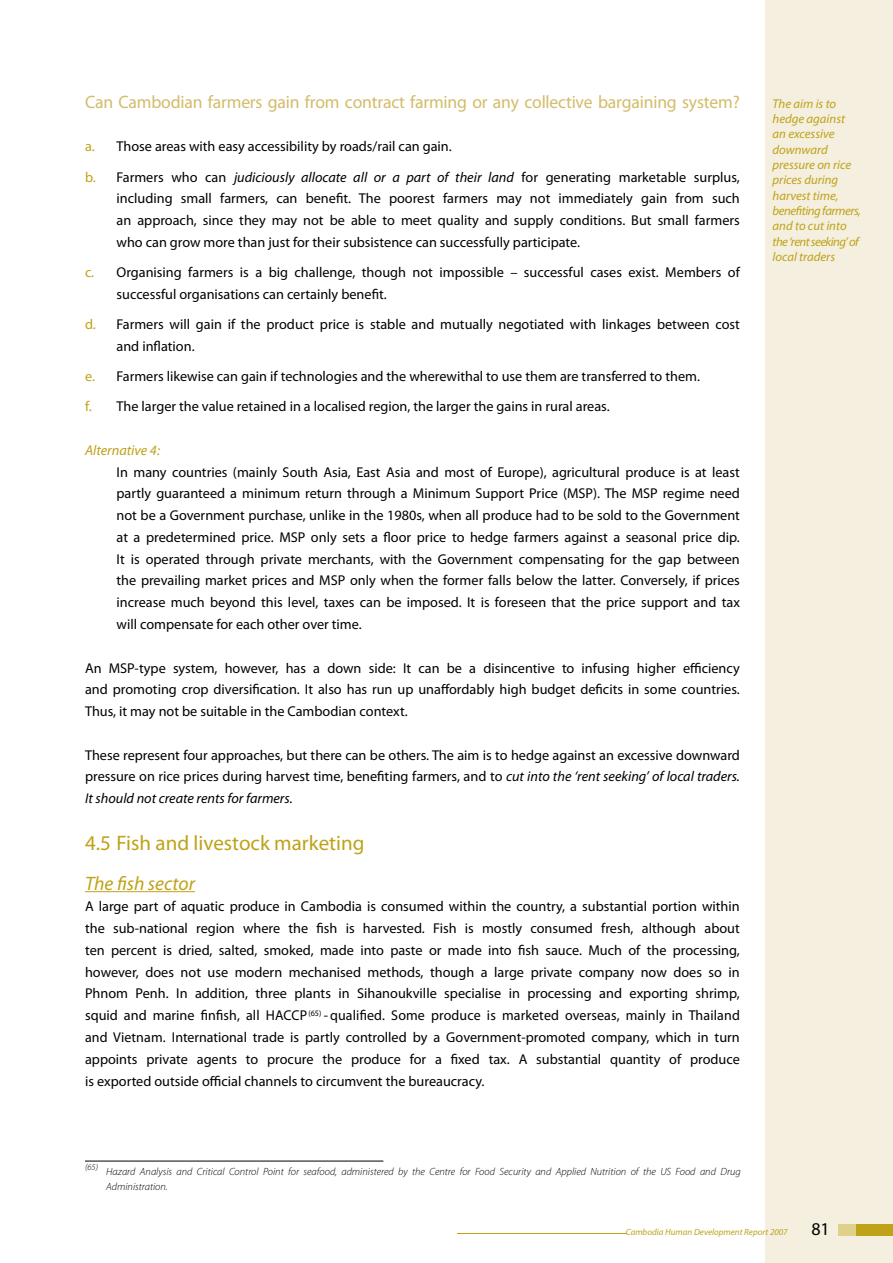
<style>
.page{position:relative;width:893px;height:1263px;background:#fff}
.page>*{position:absolute;margin:0;border:0;box-sizing:border-box;transform-origin:0 0}
.t1{font:21px "Myriad Pro";color:#bfa218}
.t2{font:italic 19.5px "Myriad Pro";color:#bfa218}
.t3{font:18px "Myriad Pro";letter-spacing:-.01em;color:#d3bc69}
.t4{font:18px "Myriad Pro";color:#000}
.t5{font:14.25px/21.8px "Myriad Pro";color:#000;text-align:justify}
.t6{font:italic 14.25px "Myriad Pro";color:#bfa218}
.t7{font:italic 12.75px/15.3px "Myriad Pro";color:#bfa218}
.t8{font:italic 300 10.5px/15px "Myriad Pro";color:#000}
.t9{font:italic 9px "Myriad Pro";color:#bfa218}
.s1{color:#bfa218}
.s2{font-style:italic}
</style>
<div class="page">
<div style="left:765px;top:0;width:128px;height:1263px;background:#f4efdf"></div>
<div style="left:855px;top:1224px;width:38px;height:11px;background:#bfa218"></div>
<div style="left:838px;top:1224px;width:17px;height:11px;background:#dfd18b"></div>
<hr style="left:457px;top:1233px;width:169px;height:1px;background:#bfa218">
<hr style="left:85px;top:891px;width:110px;height:1px;background:#bfa218">
<hr style="left:85px;top:1161px;width:298px;height:1px;background:#000">
<p class="t3" style="left:85px;top:91px;width:656px">Can Cambodian farmers gain from contract farming or any collective bargaining system?</p>
<p class="t5" style="left:85px;top:131px;width:656px;line-height:30.3px"><span class="s1">a.</span> Those areas with easy accessibility by roads/rail can gain.<br><span class="s1">b.</span> Farmers who can <span class="s2">judiciously allocate all or a part of their land</span> for generating marketable surplus,</p>
<p class="t5" style="left:117px;top:188px;width:625px">including small farmers, can benefit. The poorest farmers may not immediately gain from such an approach, since they may not be able to meet quality and supply conditions. But small farmers who can grow more than just for their subsistence can successfully participate.</p>
<p class="t5" style="left:117px;top:261px;width:625px;text-indent:-31px"><span class="s1">c.</span> Organising farmers is a big challenge, though not impossible – successful cases exist. Members of successful organisations can certainly benefit.</p>
<p class="t5" style="left:117px;top:313px;width:625px;text-indent:-31px"><span class="s1">d.</span> Farmers will gain if the product price is stable and mutually negotiated with linkages between cost and inflation.</p>
<p class="t5" style="left:85px;top:361px;width:616px;line-height:30.3px"><span class="s1">e.</span> Farmers likewise can gain if technologies and the wherewithal to use them are transferred to them. <span class="s1">f.</span> The larger the value retained in a localised region, the larger the gains in rural areas.</p>
<p class="t6" style="left:85px;top:441px;width:76px">Alternative 4:</p>
<p class="t5" style="left:117px;top:461px;width:625px">In many countries (mainly South Asia, East Asia and most of Europe), agricultural produce is at least partly guaranteed a minimum return through a Minimum Support Price (MSP). The MSP regime need not be a Government purchase, unlike in the 1980s, when all produce had to be sold to the Government at a predetermined price. MSP only sets a floor price to hedge farmers against a seasonal price dip.<br>It is operated through private merchants, with the Government compensating for the gap between the prevailing market prices and MSP only when the former falls below the latter. Conversely, if prices increase much beyond this level, taxes can be imposed. It is foreseen that the price support and tax will compensate for each other over time.</p>
<p class="t5" style="left:85px;top:657px;width:656px">An MSP-type system, however, has a down side: It can be a disincentive to infusing higher efficiency and promoting crop diversification. It also has run up unaffordably high budget deficits in some countries.<br>Thus, it may not be suitable in the Cambodian context.</p>
<p class="t5" style="left:85px;top:744px;width:656px">These represent four approaches, but there can be others. The aim is to hedge against an excessive downward pressure on rice prices during harvest time, benefiting farmers, and to <span class="s2">cut into the ‘rent seeking’ of local traders.<br>It should not create rents for farmers.</span></p>
<h1 class="t1" style="left:85px;top:830px;width:281px">4.5 Fish and livestock marketing</h1>
<h2 class="t2" style="left:85px;top:871px;width:111px">The fish sector</h2>
<p class="t5" style="left:85px;top:895px;width:656px">A large part of aquatic produce in Cambodia is consumed within the country, a substantial portion within the sub-national region where the fish is harvested. Fish is mostly consumed fresh, although about ten percent is dried, salted, smoked, made into paste or made into fish sauce. Much of the processing, however, does not use modern mechanised methods, though a large private company now does so in Phnom Penh. In addition, three plants in Sihanoukville specialise in processing and exporting shrimp, squid and marine finfish, all HACCP<sup>(65)</sup> - qualified. Some produce is marketed overseas, mainly in Thailand and Vietnam. International trade is partly controlled by a Government-promoted company, which in turn appoints private agents to procure the produce for a fixed tax. A substantial quantity of produce is exported outside official channels to circumvent the bureaucracy.</p>
<p class="t8" style="left:106px;top:1164px;width:636px;text-indent:-21px"><sup>(65)</sup> Hazard Analysis and Critical Control Point for seafood, administered by the Centre for Food Security and Applied Nutrition of the US Food and Drug<br>Administration.</p>
<p class="t7" style="left:773px;top:96px;width:90px">The aim is to hedge against an excessive downward pressure on rice prices during harvest time, benefiting farmers, and to cut into the ‘rent seeking’ of local traders</p>
<p class="t9" style="left:626px;top:1226px;width:163px">Cambodia Human Development Report 2007</p>
<p class="t4" style="left:811px;top:1218px;width:15px">81</p>
</div>
